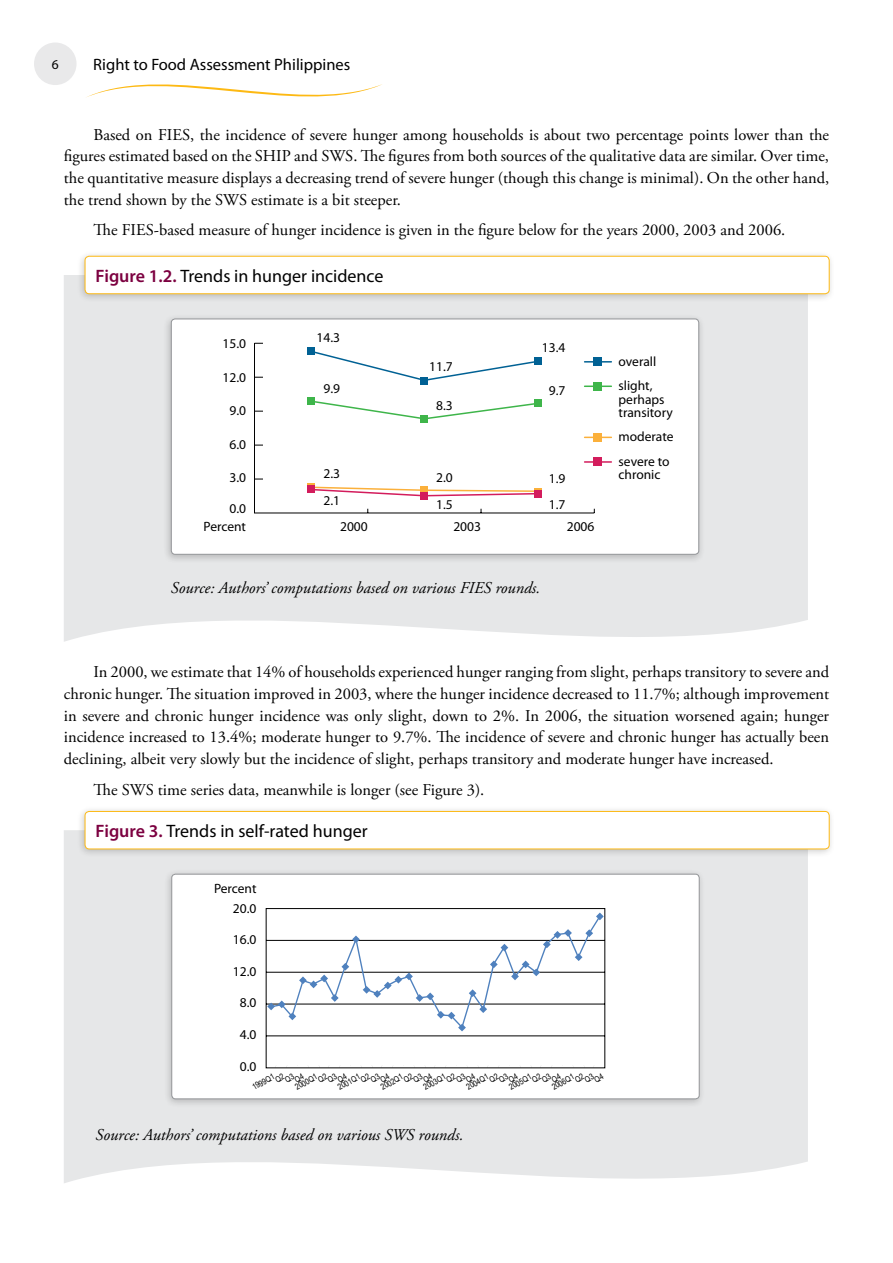
<style>
.page{position:relative;width:893px;height:1263px;background:#fff}
.page>*{position:absolute;margin:0;border:0;box-sizing:border-box;transform-origin:0 0}
.t1{font:18px "Myriad Pro";color:#000}
.t2{font:16.5px/21.8px "Adobe Garamond Pro";color:#000;text-align:justify}
.t3{font:italic 16.5px "Adobe Garamond Pro";color:#000}
.t4{font:16.5px "Myriad Pro";color:#000}
.t5{font:13.5px/27.2px "Myriad Pro";color:#000}
.t6{font:8.4px "Arial Narrow";color:#000}
.s1{font-weight:600;color:#7c0040}
</style>
<div class="page">
<div style="left:34px;top:43px;width:43px;height:42px;background:#e9e9ea;border-radius:50%"></div>
<svg style="left:86px;top:84px;width:296px;height:14px"></svg>
<svg style="left:64px;top:275px;width:744px;height:367px;background:#e8e8e9"></svg>
<div style="left:76px;top:250px;width:760px;height:53px;background:#000;opacity:.2"></div>
<div style="left:85px;top:256px;width:744px;height:38px;background:#fff;border-radius:4px"></div>
<div style="left:85px;top:256px;width:745px;height:38px;border:1px solid #fdb913;border-radius:4px"></div>
<div style="left:163px;top:313px;width:542px;height:250px;background:#000;opacity:.2"></div>
<div style="left:171px;top:319px;width:528px;height:235px;background:#fff;border-radius:4px"></div>
<div style="left:171px;top:319px;width:528px;height:236px;border:1px solid #939598;border-radius:4px"></div>
<svg style="left:254px;top:343px;width:341px;height:170px"></svg>
<svg style="left:310px;top:486px;width:229px;height:11px"></svg>
<svg style="left:310px;top:399px;width:229px;height:21px"></svg>
<svg style="left:309px;top:350px;width:230px;height:32px"></svg>
<svg style="left:307px;top:483px;width:8px;height:3px"></svg>
<div style="left:420px;top:487px;width:8px;height:7px;background:#fbb03b"></div>
<div style="left:534px;top:488px;width:8px;height:7px;background:#fbb03b"></div>
<div style="left:307px;top:486px;width:8px;height:7px;background:#d31c5c"></div>
<div style="left:420px;top:492px;width:8px;height:8px;background:#d31c5c"></div>
<div style="left:534px;top:490px;width:8px;height:7px;background:#d31c5c"></div>
<div style="left:307px;top:397px;width:8px;height:7px;background:#3eb54a"></div>
<div style="left:420px;top:415px;width:8px;height:8px;background:#3eb54a"></div>
<div style="left:534px;top:400px;width:8px;height:7px;background:#3eb54a"></div>
<div style="left:307px;top:348px;width:8px;height:7px;background:#006194"></div>
<div style="left:420px;top:377px;width:8px;height:7px;background:#006194"></div>
<div style="left:534px;top:358px;width:8px;height:7px;background:#006194"></div>
<div style="left:594px;top:358px;width:8px;height:8px;background:#006194"></div>
<hr style="left:585px;top:361px;width:26px;height:2px;background:#006194">
<div style="left:594px;top:382px;width:8px;height:8px;background:#3eb54a"></div>
<hr style="left:585px;top:385px;width:26px;height:2px;background:#3eb54a">
<div style="left:594px;top:433px;width:8px;height:9px;background:#fbb03b"></div>
<svg style="left:585px;top:437px;width:26px;height:1px"></svg>
<div style="left:594px;top:458px;width:8px;height:8px;background:#d31c5c"></div>
<hr style="left:585px;top:461px;width:26px;height:2px;background:#d31c5c">
<svg style="left:64px;top:830px;width:744px;height:353px;background:#e8e8e9"></svg>
<div style="left:76px;top:806px;width:760px;height:52px;background:#000;opacity:.2"></div>
<div style="left:85px;top:811px;width:744px;height:38px;background:#fff;border-radius:4px"></div>
<div style="left:85px;top:811px;width:745px;height:38px;border:1px solid #fdb913;border-radius:4px"></div>
<div style="left:163px;top:868px;width:542px;height:239px;background:#000;opacity:.2"></div>
<div style="left:172px;top:874px;width:527px;height:225px;background:#fff;border-radius:4px"></div>
<div style="left:171px;top:874px;width:528px;height:225px;border:1px solid #939598;border-radius:4px"></div>
<svg style="left:266px;top:908px;width:339px;height:160px"></svg>
<svg style="left:266px;top:911px;width:339px;height:121px"></svg>
<svg style="left:572px;top:1066px;width:32px;height:3px"></svg>
<svg style="left:530px;top:1066px;width:33px;height:3px"></svg>
<svg style="left:488px;top:1066px;width:32px;height:3px"></svg>
<svg style="left:446px;top:1066px;width:32px;height:3px"></svg>
<svg style="left:403px;top:1066px;width:33px;height:3px"></svg>
<svg style="left:360px;top:1066px;width:34px;height:3px"></svg>
<svg style="left:317px;top:1066px;width:34px;height:3px"></svg>
<svg style="left:274px;top:1066px;width:34px;height:3px"></svg>
<p class="t5" style="left:52px;top:50px;width:8px">6</p>
<p class="t4" style="left:93px;top:54px;width:259px">Right to Food Assessment Philippines</p>
<p class="t2" style="left:64px;top:124px;width:767px;text-indent:30px">Based on FIES, the incidence of severe hunger among households is about two percentage points lower than the figures estimated based on the SHIP and SWS. The figures from both sources of the qualitative data are similar. Over time, the quantitative measure displays a decreasing trend of severe hunger (though this change is minimal). On the other hand, the trend shown by the SWS estimate is a bit steeper.</p>
<p class="t2" style="left:94px;top:220px;width:693px">The FIES-based measure of hunger incidence is given in the figure below for the years 2000, 2003 and 2006.</p>
<p class="t1" style="left:96px;top:265px;width:289px"><span class="s1">Figure 1.2.</span> Trends in hunger incidence</p>
<p class="t5" style="left:222px;top:330px;width:25px">15.0</p>
<p class="t5" style="left:222px;top:363px;width:25px">12.0</p>
<p class="t5" style="left:229px;top:397px;width:18px">9.0</p>
<p class="t5" style="left:229px;top:430px;width:18px">6.0</p>
<p class="t5" style="left:229px;top:464px;width:18px">3.0</p>
<p class="t5" style="left:229px;top:494px;width:18px">0.0</p>
<p class="t5" style="left:204px;top:512px;width:44px">Percent</p>
<p class="t5" style="left:317px;top:324px;width:25px">14.3</p>
<p class="t5" style="left:324px;top:374px;width:18px">9.9</p>
<p class="t5" style="left:324px;top:460px;width:18px">2.3<br>2.1</p>
<p class="t5" style="left:429px;top:353px;width:25px">11.7</p>
<p class="t5" style="left:436px;top:392px;width:18px">8.3</p>
<p class="t5" style="left:436px;top:464px;width:18px">2.0<br>1.5</p>
<p class="t5" style="left:542px;top:334px;width:25px">13.4</p>
<p class="t5" style="left:549px;top:376px;width:18px">9.7</p>
<p class="t5" style="left:549px;top:465px;width:18px;line-height:26.1px">1.9<br>1.7</p>
<p class="t5" style="left:340px;top:512px;width:29px">2000</p>
<p class="t5" style="left:453px;top:512px;width:29px">2003</p>
<p class="t5" style="left:567px;top:512px;width:29px">2006</p>
<p class="t3" style="left:171px;top:578px;width:371px">Source: Authors’ computations based on various FIES rounds.</p>
<p class="t5" style="left:619px;top:349px;width:39px;line-height:24.5px">overall slight,</p>
<p class="t5" style="left:619px;top:392px;width:56px;line-height:13.5px">perhaps transitory</p>
<p class="t5" style="left:619px;top:424px;width:56px;line-height:24.6px">moderate severe to</p>
<p class="t5" style="left:619px;top:461px;width:43px">chronic</p>
<p class="t2" style="left:64px;top:662px;width:767px;text-indent:30px">In 2000, we estimate that 14% of households experienced hunger ranging from slight, perhaps transitory to severe and chronic hunger. The situation improved in 2003, where the hunger incidence decreased to 11.7%; although improvement in severe and chronic hunger incidence was only slight, down to 2%. In 2006, the situation worsened again; hunger incidence increased to 13.4%; moderate hunger to 9.7%. The incidence of severe and chronic hunger has actually been declining, albeit very slowly but the incidence of slight, perhaps transitory and moderate hunger have increased.</p>
<p class="t2" style="left:94px;top:779px;width:392px">The SWS time series data, meanwhile is longer (see Figure 3).</p>
<p class="t1" style="left:96px;top:820px;width:274px"><span class="s1">Figure 3.</span> Trends in self-rated hunger</p>
<p class="t5" style="left:214px;top:874px;width:44px">Percent</p>
<p class="t5" style="left:233px;top:894px;width:25px">20.0</p>
<p class="t5" style="left:233px;top:926px;width:25px">16.0</p>
<p class="t5" style="left:233px;top:957px;width:25px">12.0</p>
<p class="t5" style="left:240px;top:989px;width:18px">8.0</p>
<p class="t5" style="left:240px;top:1021px;width:18px">4.0</p>
<p class="t5" style="left:240px;top:1052px;width:18px">0.0</p>
<p class="t6" style="left:250px;top:1082px;width:26px;rotate:-30deg">1999Q1</p>
<p class="t6" style="left:293px;top:1082px;width:26px;rotate:-30deg">2000Q1</p>
<p class="t6" style="left:335px;top:1082px;width:26px;rotate:-30deg">2001Q1</p>
<p class="t6" style="left:378px;top:1082px;width:26px;rotate:-30deg">2002Q1</p>
<p class="t6" style="left:421px;top:1082px;width:26px;rotate:-30deg">2003Q1</p>
<p class="t6" style="left:464px;top:1082px;width:26px;rotate:-30deg">2004Q1</p>
<p class="t6" style="left:507px;top:1082px;width:26px;rotate:-30deg">2005Q1</p>
<p class="t6" style="left:549px;top:1082px;width:26px;rotate:-30deg">2006Q1</p>
<p class="t3" style="left:96px;top:1125px;width:369px">Source: Authors’ computations based on various SWS rounds.</p>
</div>
